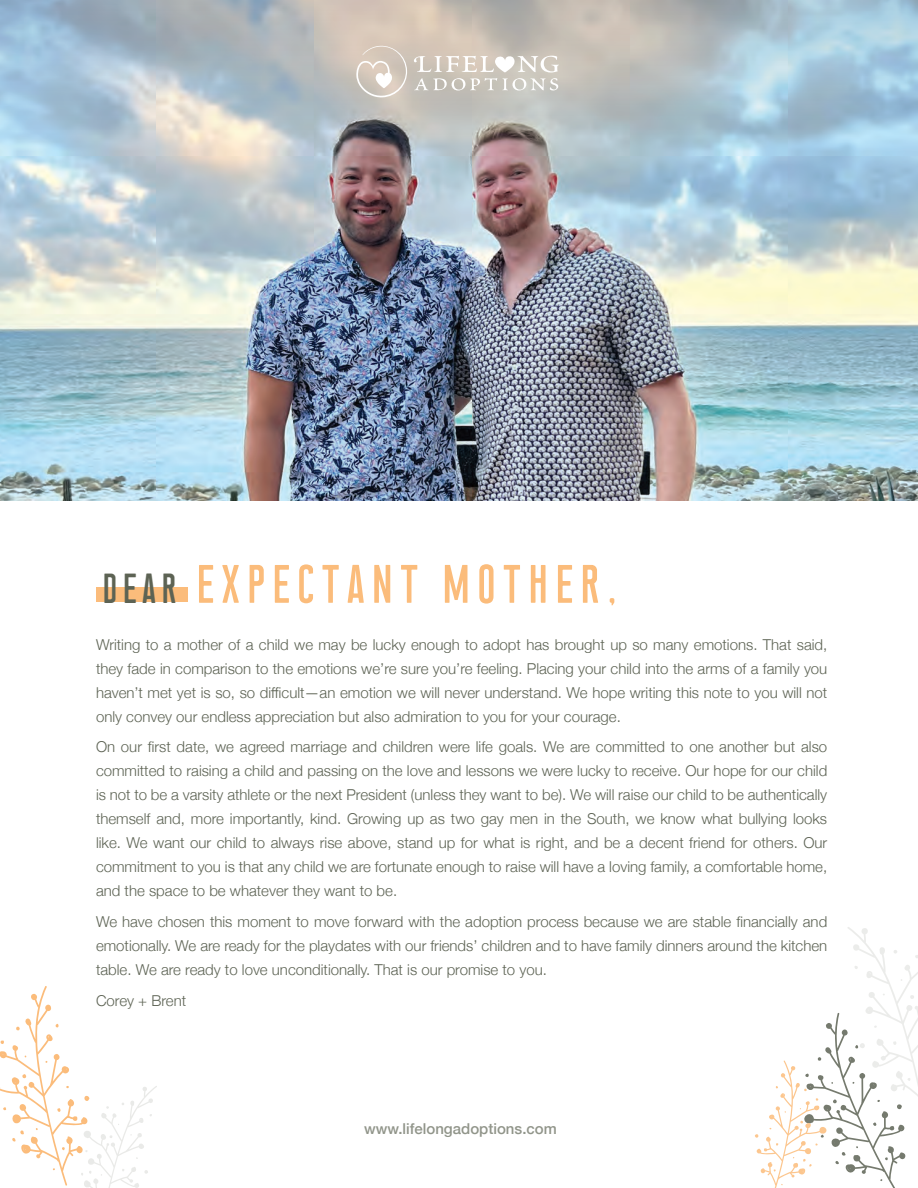
<style>
.page{position:relative;width:918px;height:1188px;background:#fff}
.page>*{position:absolute;margin:0;border:0;box-sizing:border-box;transform-origin:0 0}
.t1{font:54px "Union";letter-spacing:.05em;color:#fbbc7b}
.t2{font:300 15px/24px "Helvetica Neue";color:#5d6354;text-align:justify}
.t3{font:500 15px "Helvetica Neue";color:#91958a}
.s1{font-size:42px;color:#5d6354}
</style>
<div class="page">
<img style="left:0;top:150px;width:918px;height:350px">
<svg style="left:0;top:0;width:918px;height:150px"></svg>
<svg style="left:356px;top:46px;width:52px;height:51px"></svg>
<svg style="left:414px;top:56px;width:145px;height:34px"></svg>
<svg style="left:755px;top:927px;width:163px;height:261px"></svg>
<svg style="left:0;top:986px;width:157px;height:202px"></svg>
<div style="left:96px;top:587px;width:91px;height:15px;background:#fbbc7b"></div>
<h1 class="t1" style="left:101px;top:560px;width:519px"><span class="s1">DEAR</span> EXPECTANT MOTHER,</h1>
<p class="t2" style="left:96px;top:631px;width:733px">Writing to a mother of a child we may be lucky enough to adopt has brought up so many emotions. That said, they fade in comparison to the emotions we’re sure you’re feeling. Placing your child into the arms of a family you haven’t met yet is so, so difficult—an emotion we will never understand. We hope writing this note to you will not only convey our endless appreciation but also admiration to you for your courage.</p>
<p class="t2" style="left:96px;top:734px;width:733px">On our first date, we agreed marriage and children were life goals. We are committed to one another but also committed to raising a child and passing on the love and lessons we were lucky to receive. Our hope for our child is not to be a varsity athlete or the next President (unless they want to be). We will raise our child to be authentically themself and, more importantly, kind. Growing up as two gay men in the South, we know what bullying looks like. We want our child to always rise above, stand up for what is right, and be a decent friend for others. Our commitment to you is that any child we are fortunate enough to raise will have a loving family, a comfortable home, and the space to be whatever they want to be.</p>
<p class="t2" style="left:96px;top:909px;width:733px">We have chosen this moment to move forward with the adoption process because we are stable financially and emotionally. We are ready for the playdates with our friends’ children and to have family dinners around the kitchen table. We are ready to love unconditionally. That is our promise to you.</p>
<p class="t2" style="left:96px;top:987px;width:92px">Corey + Brent</p>
<p class="t3" style="left:364px;top:1117px;width:194px">www.lifelongadoptions.com</p>
</div>
